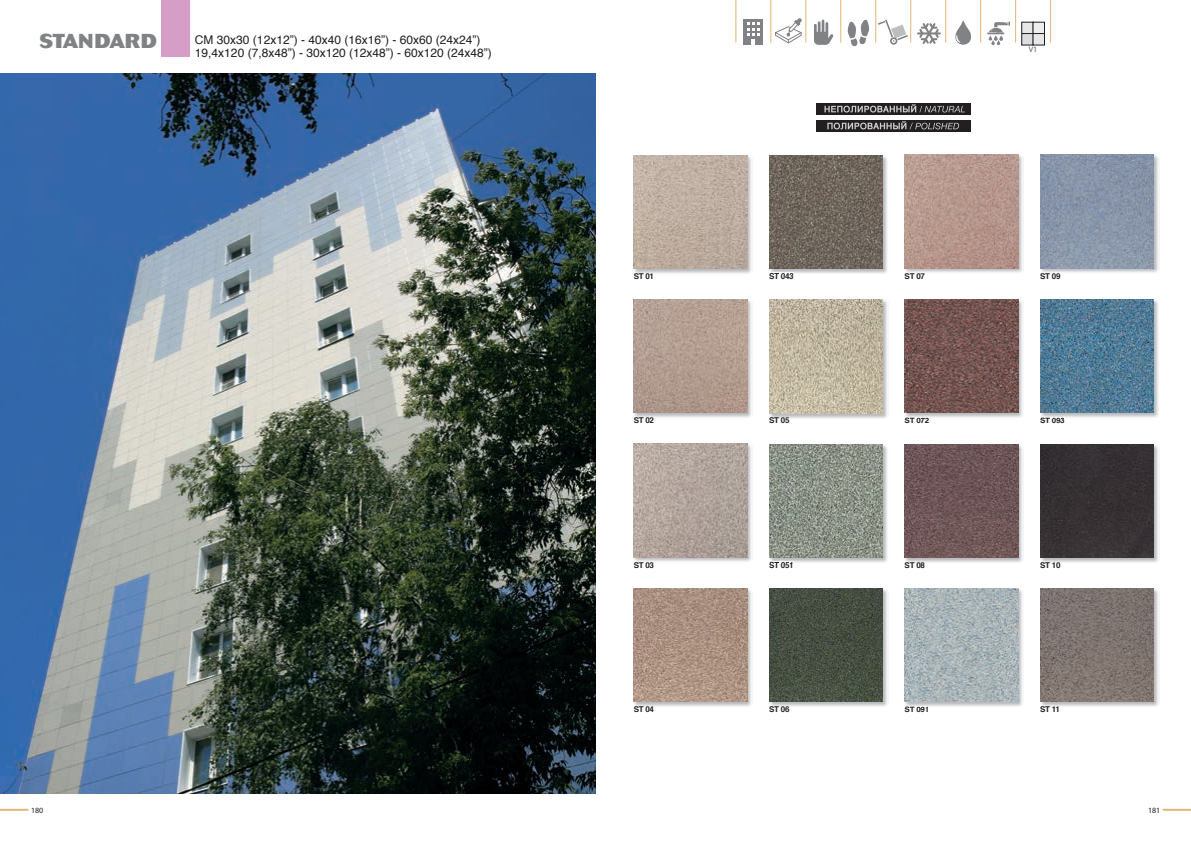
<style>
.page{position:relative;width:1191px;height:842px;background:#fff}
.page>*{position:absolute;margin:0;border:0;box-sizing:border-box;transform-origin:0 0}
.t1{font:800 20px "Cosmos";color:#808285}
.t2{font:12px/13px "Helvetica";color:#231f20}
.t3{font:700 8px "Helvetica";letter-spacing:-.03em;color:#231f20}
.t4{font:8px "Myriad Pro";color:#231f20}
.t5{font:8px "Myriad Pro";color:#57585a}
</style>
<div class="page">
<hr style="left:0;top:809px;width:28px;height:2px;background:#e1b575">
<hr style="left:1162px;top:809px;width:29px;height:2px;background:#e1b575">
<img style="left:0;top:74px;width:595px;height:720px">
<div style="left:161px;top:0;width:28px;height:57px;background:#d69dc6"></div>
<div style="left:743px;top:19px;width:20px;height:26px;background:#808285"></div>
<svg style="left:747px;top:22px;width:13px;height:23px"></svg>
<hr style="left:945px;top:0;width:1px;height:43px;background:#e1b575">
<hr style="left:980px;top:0;width:1px;height:43px;background:#e1b575">
<hr style="left:1015px;top:0;width:1px;height:43px;background:#e1b575">
<hr style="left:840px;top:0;width:1px;height:43px;background:#e1b575">
<hr style="left:875px;top:0;width:1px;height:43px;background:#e1b575">
<hr style="left:910px;top:0;width:1px;height:43px;background:#e1b575">
<hr style="left:805px;top:0;width:1px;height:43px;background:#e1b575">
<hr style="left:770px;top:0;width:1px;height:43px;background:#e1b575">
<hr style="left:735px;top:0;width:1px;height:43px;background:#e1b575">
<hr style="left:1050px;top:0;width:1px;height:43px;background:#e1b575">
<svg style="left:878px;top:19px;width:30px;height:24px"></svg>
<svg style="left:917px;top:23px;width:23px;height:21px"></svg>
<svg style="left:814px;top:20px;width:20px;height:25px"></svg>
<svg style="left:847px;top:19px;width:22px;height:28px"></svg>
<svg style="left:955px;top:20px;width:16px;height:25px"></svg>
<svg style="left:987px;top:21px;width:23px;height:24px"></svg>
<svg style="left:775px;top:18px;width:27px;height:26px"></svg>
<div style="left:1021px;top:22px;width:12px;height:12px;background:#e6e7e9"></div>
<div style="left:1021px;top:22px;width:12px;height:12px;border:1px solid #231f20"></div>
<div style="left:1033px;top:22px;width:11px;height:12px;background:#eeeeef"></div>
<div style="left:1021px;top:34px;width:12px;height:11px;background:#dcdddf"></div>
<div style="left:1021px;top:33px;width:12px;height:12px;border:1px solid #231f20"></div>
<div style="left:1033px;top:34px;width:11px;height:11px;background:#e6e7e9"></div>
<div style="left:1033px;top:33px;width:11px;height:12px;border:1px solid #231f20"></div>
<img style="left:905px;top:444px;width:117px;height:119px">
<img style="left:904px;top:444px;width:114px;height:114px">
<img style="left:770px;top:444px;width:117px;height:119px">
<svg style="left:769px;top:562px;width:24px;height:1px"></svg>
<img style="left:769px;top:444px;width:113px;height:114px">
<img style="left:633px;top:443px;width:118px;height:119px">
<img style="left:633px;top:444px;width:114px;height:113px">
<img style="left:1041px;top:444px;width:117px;height:119px">
<div style="left:1040px;top:444px;width:113px;height:114px;background:#363033"></div>
<img style="left:634px;top:155px;width:117px;height:119px">
<img style="left:633px;top:155px;width:114px;height:114px">
<img style="left:904px;top:154px;width:118px;height:119px">
<img style="left:904px;top:155px;width:114px;height:113px">
<img style="left:1040px;top:154px;width:118px;height:119px">
<img style="left:1040px;top:155px;width:113px;height:113px">
<img style="left:770px;top:155px;width:117px;height:119px">
<svg style="left:769px;top:273px;width:24px;height:1px"></svg>
<img style="left:769px;top:155px;width:113px;height:114px">
<img style="left:769px;top:299px;width:118px;height:120px">
<img style="left:769px;top:300px;width:113px;height:113px">
<img style="left:634px;top:299px;width:117px;height:119px">
<img style="left:633px;top:299px;width:114px;height:114px">
<img style="left:1041px;top:299px;width:117px;height:119px">
<svg style="left:1041px;top:417px;width:23px;height:1px"></svg>
<img style="left:1040px;top:299px;width:113px;height:114px">
<img style="left:905px;top:299px;width:117px;height:119px">
<svg style="left:905px;top:417px;width:24px;height:1px"></svg>
<img style="left:904px;top:299px;width:114px;height:114px">
<div style="left:816px;top:103px;width:154px;height:12px;background:#231f20"></div>
<svg style="left:824px;top:104px;width:141px;height:9px"></svg>
<svg style="left:816px;top:120px;width:154px;height:12px"></svg>
<svg style="left:827px;top:121px;width:132px;height:8px"></svg>
<img style="left:905px;top:588px;width:117px;height:119px">
<svg style="left:905px;top:706px;width:22px;height:1px"></svg>
<img style="left:904px;top:588px;width:114px;height:114px">
<img style="left:634px;top:588px;width:117px;height:119px">
<img style="left:633px;top:588px;width:114px;height:114px">
<img style="left:770px;top:588px;width:117px;height:119px">
<img style="left:769px;top:588px;width:113px;height:114px">
<img style="left:1041px;top:588px;width:117px;height:119px">
<img style="left:1040px;top:588px;width:113px;height:114px">
<p class="t1" style="left:40px;top:29px;width:119px">STANDARD</p>
<p class="t2" style="left:195px;top:33px;width:298px">CМ 30x30 (12x12”) - 40x40 (16x16”) - 60x60 (24x24”)<br>19,4x120 (7,8x48”) - 30x120 (12x48”) - 60x120 (24x48”)</p>
<p class="t5" style="left:1028px;top:44px;width:10px">V1</p>
<p class="t3" style="left:633px;top:270px;width:22px">ST 01</p>
<p class="t3" style="left:769px;top:270px;width:26px">ST 043</p>
<p class="t3" style="left:904px;top:270px;width:22px">ST 07</p>
<p class="t3" style="left:1040px;top:270px;width:22px">ST 09</p>
<p class="t3" style="left:633px;top:414px;width:22px">ST 02</p>
<p class="t3" style="left:769px;top:414px;width:22px">ST 05</p>
<p class="t3" style="left:904px;top:414px;width:26px">ST 072</p>
<p class="t3" style="left:1040px;top:414px;width:26px">ST 093</p>
<p class="t3" style="left:633px;top:558px;width:22px">ST 03</p>
<p class="t3" style="left:769px;top:558px;width:26px">ST 051</p>
<p class="t3" style="left:904px;top:558px;width:22px">ST 08</p>
<p class="t3" style="left:1040px;top:559px;width:22px">ST 10</p>
<p class="t3" style="left:633px;top:703px;width:22px">ST 04</p>
<p class="t3" style="left:769px;top:703px;width:22px">ST 06</p>
<p class="t3" style="left:904px;top:703px;width:26px">ST 091</p>
<p class="t3" style="left:1040px;top:703px;width:21px">ST 11</p>
<p class="t4" style="left:31px;top:805px;width:14px">180</p>
<p class="t4" style="left:1148px;top:805px;width:14px">181</p>
</div>
